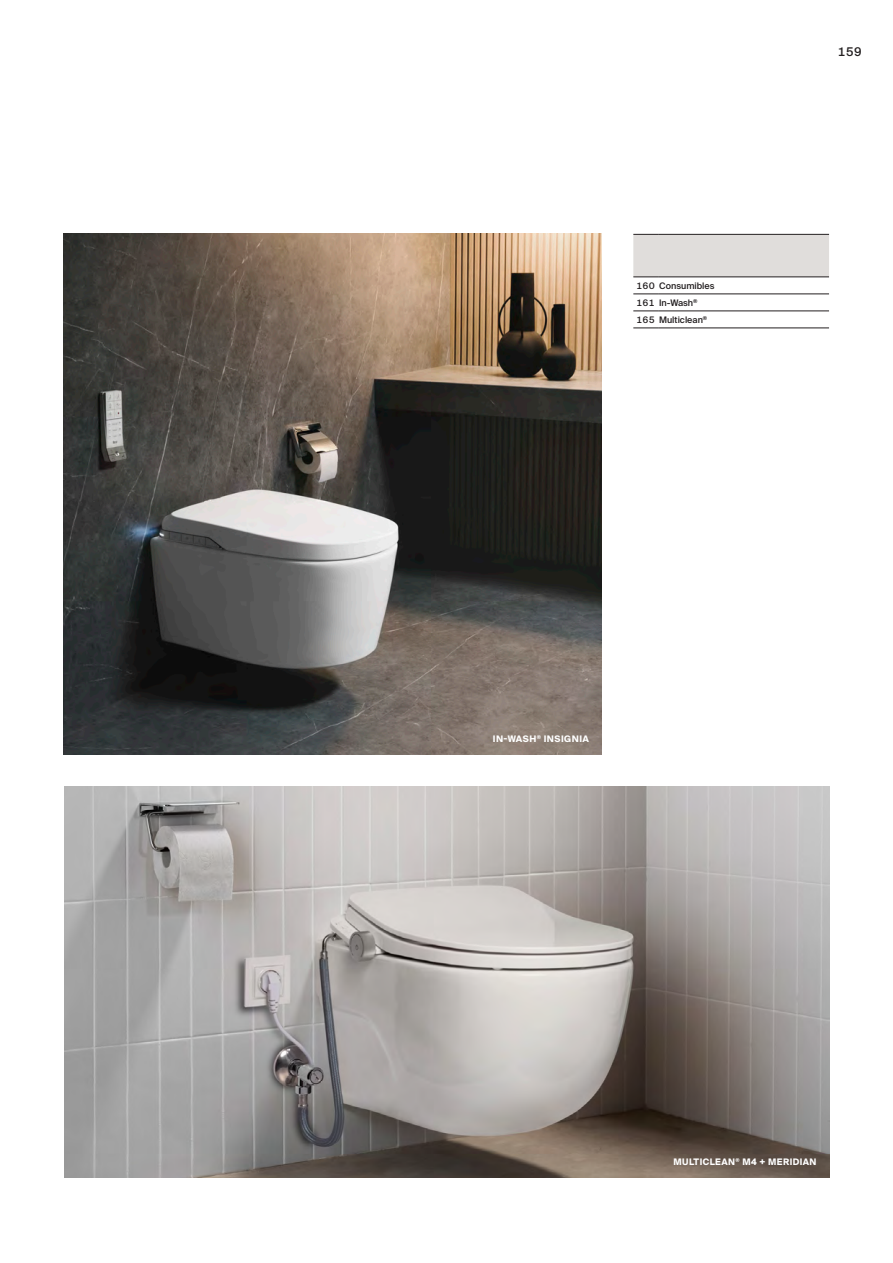
<style>
.page{position:relative;width:893px;height:1263px;background:#fff}
.page>*{position:absolute;margin:0;border:0;box-sizing:border-box;transform-origin:0 0}
.Num_DE_PAGINA{font:500 12px "Suisse Intl";color:#231f20}
.Index_banyeres{font:500 9px "Suisse Intl";color:#231f20}
._1__PEU_DE_FOTOS{font:700 9px "Suisse Intl";letter-spacing:.05em;color:#fff}
</style>
<div class="page">
<img style="left:64px;top:234px;width:538px;height:521px">
<img style="left:65px;top:787px;width:764px;height:391px">
<svg style="left:633px;top:294px;width:26px;height:1px"></svg>
<hr style="left:659px;top:294px;width:170px;height:1px;background:#231f20">
<svg style="left:633px;top:311px;width:26px;height:1px"></svg>
<hr style="left:659px;top:311px;width:170px;height:1px;background:#231f20">
<svg style="left:633px;top:328px;width:26px;height:1px"></svg>
<hr style="left:659px;top:328px;width:170px;height:1px;background:#231f20">
<div style="left:633px;top:234px;width:196px;height:44px;background:#e0dddb"></div>
<hr style="left:659px;top:277px;width:170px;height:1px;background:#231f20">
<p class="Index_banyeres" style="left:636px;top:280px;width:80px">160 Consumibles</p>
<p class="Index_banyeres" style="left:636px;top:297px;width:63px">161 In-Wash<sup>®</sup></p>
<p class="Index_banyeres" style="left:636px;top:314px;width:72px">165 Multiclean<sup>®</sup></p>
<p class="Num_DE_PAGINA" style="left:838px;top:45px;width:26px">159</p>
<p class="_1__PEU_DE_FOTOS" style="left:493px;top:734px;width:98px">IN-WASH<sup>®</sup> INSIGNIA</p>
<p class="_1__PEU_DE_FOTOS" style="left:673px;top:1157px;width:145px">MULTICLEAN<sup>®</sup> M4 + MERIDIAN</p>
</div>
